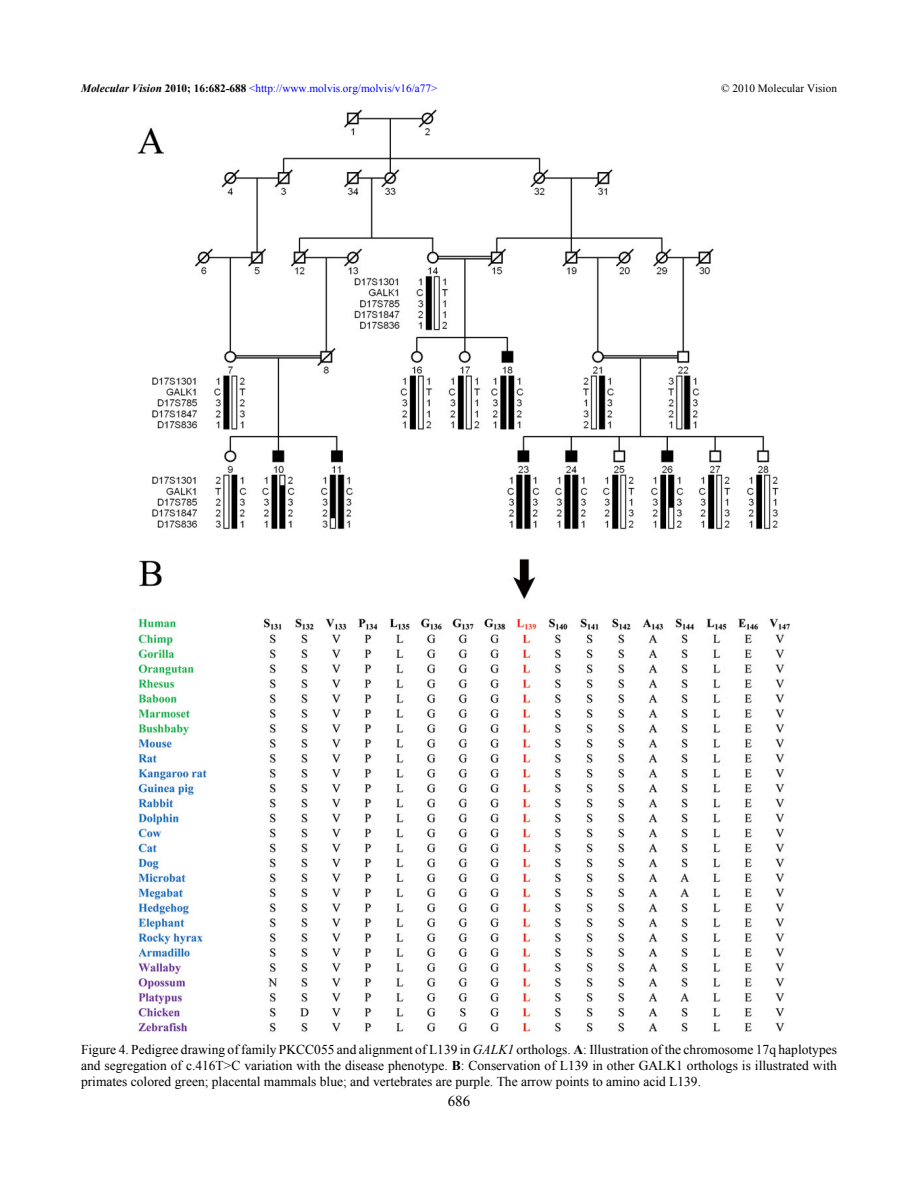
<style>
.page{position:relative;width:918px;height:1188px;background:#fff}
.page>*{position:absolute;margin:0;border:0;box-sizing:border-box;transform-origin:0 0}
.t1{font:15px "Times New Roman";color:#000}
.t2{font:13.5px/16.2px "Times New Roman";color:#000;text-align:justify}
.t3{font:11.25px "Times New Roman";color:#00f}
.t4{font:11.25px "Times New Roman";color:#000}
.s1{font-weight:700;font-style:italic;color:#000}
.s2{font-weight:700;color:#000}
.s3{font-style:italic}
.s4{font-weight:700}
</style>
<div class="page">
<img style="left:136px;top:109px;width:655px;height:924px">
<p class="t3" style="left:81px;top:80px;width:358px"><span class="s1">Molecular Vision</span> <span class="s2">2010; 16:682-688</span> &lt;http://www.molvis.org/molvis/v16/a77&gt;</p>
<p class="t4" style="left:721px;top:80px;width:117px">© 2010 Molecular Vision</p>
<p class="t2" style="left:81px;top:1041px;width:758px">Figure 4. Pedigree drawing of family PKCC055 and alignment of L139 in <span class="s3">GALK1</span> orthologs. <span class="s4">A</span>: Illustration of the chromosome 17q haplotypes and segregation of c.416T&gt;C variation with the disease phenotype. <span class="s4">B</span>: Conservation of L139 in other GALK1 orthologs is illustrated with primates colored green; placental mammals blue; and vertebrates are purple. The arrow points to amino acid L139.</p>
<p class="t1" style="left:448px;top:1091px;width:24px">686</p>
</div>
